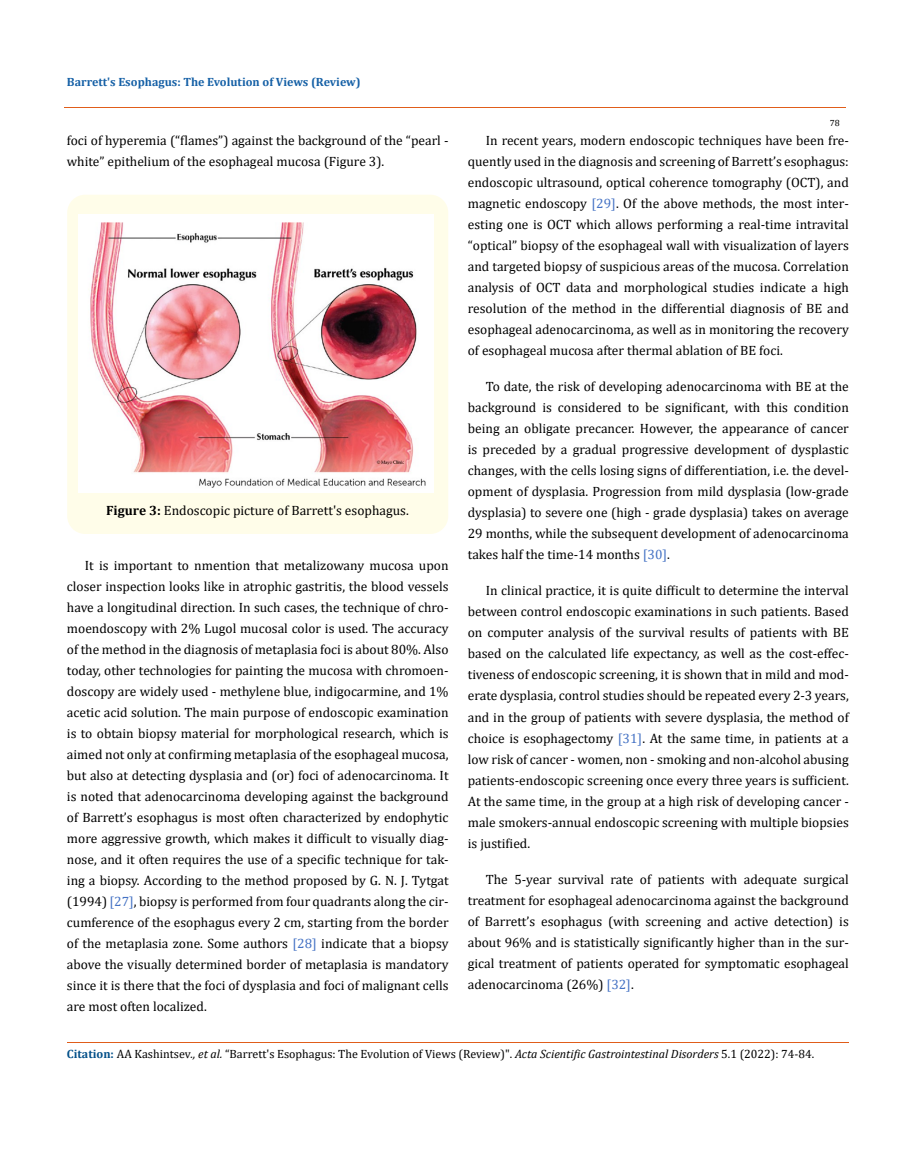
<style>
.page{position:relative;width:917px;height:1152px;background:#fff}
.page>*{position:absolute;margin:0;border:0;box-sizing:border-box;transform-origin:0 0}
.t1{font:13.5px/21px "Cambria";color:#000;text-align:justify}
.t2{font:12px "Cambria";color:#000}
.t3{font:700 12px "Cambria";color:#1560a6}
.t4{font:9px "Cambria";color:#000}
.s1{color:#4472c4}
.s2{font-weight:700}
.s3{font-weight:700;color:#035089}
.s4{font-style:italic}
</style>
<div class="page">
<div style="left:67px;top:195px;width:381px;height:339px;background:#fffde9;border-radius:18px"></div>
<img style="left:79px;top:214px;width:355px;height:278px">
<hr style="left:64px;top:108px;width:781px;height:1px;background:#e05d1a">
<hr style="left:67px;top:1042px;width:781px;height:1px;background:#e05d1a">
<p class="t3" style="left:67px;top:73px;width:295px">Barrett's Esophagus: The Evolution of Views (Review)</p>
<p class="t4" style="left:829px;top:118px;width:11px">78</p>
<p class="t1" style="left:67px;top:130px;width:383px">foci of hyperemia (“flames”) against the background of the “pearl - white” epithelium of the esophageal mucosa (Figure 3).</p>
<p class="t1" style="left:468px;top:130px;width:382px;text-indent:18px">In recent years, modern endoscopic techniques have been fre&shy;quently used in the diagnosis and screening of Barrett’s esophagus: endoscopic ultrasound, optical coherence tomography (OCT), and magnetic endoscopy <span class="s1">[29]</span>. Of the above methods, the most inter&shy;esting one is OCT which allows performing a real-time intravital “optical” biopsy of the esophageal wall with visualization of layers and targeted biopsy of suspicious areas of the mucosa. Correlation analysis of OCT data and morphological studies indicate a high resolution of the method in the differential diagnosis of BE and esophageal adenocarcinoma, as well as in monitoring the recovery of esophageal mucosa after thermal ablation of BE foci.</p>
<p class="t1" style="left:468px;top:376px;width:382px;text-indent:18px">To date, the risk of developing adenocarcinoma with BE at the background is considered to be significant, with this condition being an obligate precancer. However, the appearance of cancer is preceded by a gradual progressive development of dysplastic changes, with the cells losing signs of differentiation, i.e. the devel&shy;opment of dysplasia. Progression from mild dysplasia (low-grade dysplasia) to severe one (high - grade dysplasia) takes on average 29 months, while the subsequent development of adenocarcinoma takes half the time-14 months <span class="s1">[30]</span>.</p>
<p class="t1" style="left:468px;top:580px;width:382px;text-indent:18px">In clinical practice, it is quite difficult to determine the interval between control endoscopic examinations in such patients. Based on computer analysis of the survival results of patients with BE based on the calculated life expectancy, as well as the cost-effec&shy;tiveness of endoscopic screening, it is shown that in mild and mod&shy;erate dysplasia, control studies should be repeated every 2-3 years, and in the group of patients with severe dysplasia, the method of choice is esophagectomy <span class="s1">[31]</span>. At the same time, in patients at a low risk of cancer - women, non - smoking and non-alcohol abusing patients-endoscopic screening once every three years is sufficient.<br>At the same time, in the group at a high risk of developing cancer - male smokers-annual endoscopic screening with multiple biopsies is justified.</p>
<p class="t1" style="left:468px;top:868px;width:382px;text-indent:18px">The 5-year survival rate of patients with adequate surgical treatment for esophageal adenocarcinoma against the background of Barrett’s esophagus (with screening and active detection) is about 96% and is statistically significantly higher than in the sur&shy;gical treatment of patients operated for symptomatic esophageal adenocarcinoma (26%) <span class="s1">[32]</span>.</p>
<p class="t1" style="left:106px;top:500px;width:304px"><span class="s2">Figure 3:</span> Endoscopic picture of Barrett's esophagus.</p>
<p class="t1" style="left:67px;top:555px;width:383px;text-indent:18px">It is important to nmention that metalizowany mucosa upon closer inspection looks like in atrophic gastritis, the blood vessels have a longitudinal direction. In such cases, the technique of chro&shy;moendoscopy with 2% Lugol mucosal color is used. The accuracy of the method in the diagnosis of metaplasia foci is about 80%. Also today, other technologies for painting the mucosa with chromoen&shy;doscopy are widely used - methylene blue, indigocarmine, and 1% acetic acid solution. The main purpose of endoscopic examination is to obtain biopsy material for morphological research, which is aimed not only at confirming metaplasia of the esophageal mucosa, but also at detecting dysplasia and (or) foci of adenocarcinoma. It is noted that adenocarcinoma developing against the background of Barrett’s esophagus is most often characterized by endophytic more aggressive growth, which makes it difficult to visually diag&shy;nose, and it often requires the use of a specific technique for tak&shy;ing a biopsy. According to the method proposed by G. N. J. Tytgat (1994) <span class="s1">[27]</span>, biopsy is performed from four quadrants along the cir&shy;cumference of the esophagus every 2 cm, starting from the border of the metaplasia zone. Some authors <span class="s1">[28]</span> indicate that a biopsy above the visually determined border of metaplasia is mandatory since it is there that the foci of dysplasia and foci of malignant cells are most often localized.</p>
<p class="t2" style="left:67px;top:1047px;width:749px"><span class="s3">Citation:</span> AA Kashintsev<span class="s4">., et al.</span> “Barrett's Esophagus: The Evolution of Views (Review)". <span class="s4">Acta Scientific Gastrointestinal Disorders</span> 5.1 (2022): 74-84.</p>
</div>
